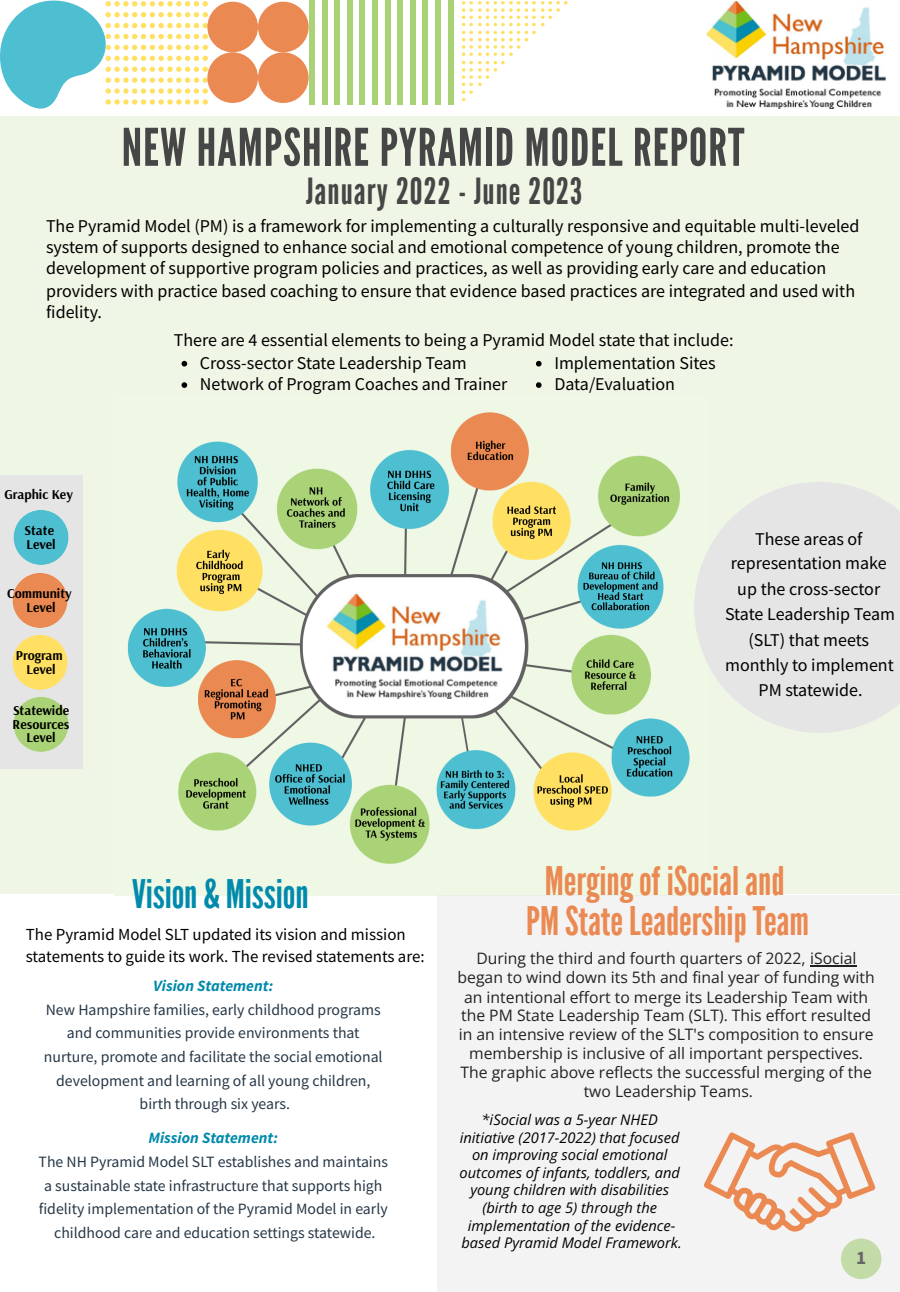
<style>
.page{position:relative;width:900px;height:1292px;background:#fff}
.page>*{position:absolute;margin:0;border:0;box-sizing:border-box;transform-origin:0 0}
.t1{font:51.75px "League Gothic";letter-spacing:.02em;color:#464646}
.t2{font:39.35px/39.4px "League Gothic";color:#eb8952;text-align:center}
.t3{font:39.35px "League Gothic";color:#008aab}
.t4{font:36px "League Gothic";letter-spacing:.03em;color:#464646}
.t5{font:700 19.1px "Source Sans Pro";color:#000}
.t6{font:18px/25.1px "Source Sans Pro";color:#000}
.t7{font:16.85px/22.5px "Source Sans Pro";color:#000}
.t8{font:15.75px/23.6px "Source Sans Pro";color:#263746;text-align:center}
.t9{font:15.75px/18.9px "Open Sans";color:#222;text-align:center}
.t10{font:italic 700 15.75px "Source Sans Pro";color:#008aab}
.t11{font:italic 14.6px/17.5px "Open Sans";color:#000;text-align:center}
.t12{font:700 13.5px/13.5px "Arsenal";color:#000;text-align:center}
</style>
<div class="page">
<div style="left:0;top:116px;width:900px;height:778px;background:#eff6e5"></div>
<img style="left:114px;top:412px;width:576px;height:483px">
<div style="left:437px;top:894px;width:463px;height:397px;background:#f3f3f3"></div>
<div style="left:448px;top:0;width:5px;height:105px;background:#a9d376"></div>
<div style="left:436px;top:0;width:5px;height:105px;background:#a9d376"></div>
<div style="left:423px;top:0;width:5px;height:105px;background:#a9d376"></div>
<div style="left:410px;top:0;width:5px;height:105px;background:#a9d376"></div>
<div style="left:398px;top:0;width:5px;height:105px;background:#a9d376"></div>
<div style="left:385px;top:0;width:5px;height:105px;background:#a9d376"></div>
<div style="left:372px;top:0;width:6px;height:105px;background:#a9d376"></div>
<div style="left:360px;top:0;width:5px;height:105px;background:#a9d376"></div>
<div style="left:347px;top:0;width:5px;height:105px;background:#a9d376"></div>
<div style="left:335px;top:0;width:5px;height:105px;background:#a9d376"></div>
<div style="left:322px;top:0;width:5px;height:105px;background:#a9d376"></div>
<div style="left:309px;top:0;width:5px;height:105px;background:#a9d376"></div>
<div style="left:0;top:475px;width:83px;height:293px;background:#e5e5e5"></div>
<hr style="left:810px;top:965px;width:47px;height:1px;background:#222">
<img style="left:707px;top:2px;width:179px;height:107px">
<div style="left:258px;top:52px;width:51px;height:51px;background:#eb8952;border-radius:50%"></div>
<div style="left:258px;top:2px;width:51px;height:50px;background:#eb8952;border-radius:50%"></div>
<div style="left:207px;top:2px;width:51px;height:50px;background:#eb8952;border-radius:50%"></div>
<div style="left:207px;top:52px;width:51px;height:51px;background:#eb8952;border-radius:50%"></div>
<svg style="left:462px;top:1px;width:106px;height:100px"></svg>
<svg style="left:0;top:1px;width:208px;height:108px"></svg>
<svg style="left:182px;top:361px;width:5px;height:5px"></svg>
<svg style="left:536px;top:361px;width:6px;height:5px"></svg>
<svg style="left:182px;top:382px;width:5px;height:6px"></svg>
<svg style="left:536px;top:382px;width:6px;height:6px"></svg>
<div style="left:14px;top:510px;width:55px;height:55px;background:#4dbfd0;border-radius:50%"></div>
<div style="left:12px;top:634px;width:56px;height:56px;background:#ffe063;border-radius:50%"></div>
<div style="left:12px;top:573px;width:56px;height:55px;background:#eb8952;border-radius:50%"></div>
<div style="left:14px;top:696px;width:55px;height:56px;background:#a9d376;border-radius:50%"></div>
<svg style="left:694px;top:482px;width:206px;height:250px;fill:#e5e5e5"></svg>
<svg style="left:704px;top:1132px;width:171px;height:99px"></svg>
<h1 class="t1" style="left:122px;top:118px;width:624px">NEW HAMPSHIRE PYRAMID MODEL REPORT</h1>
<h1 class="t4" style="left:306px;top:170px;width:278px">January 2022 - June 2023</h1>
<p class="t6" style="left:46px;top:214px;width:815px;line-height:21.6px">The Pyramid Model (PM) is a framework for implementing a culturally responsive and equitable multi-leveled system of supports designed to enhance social and emotional competence of young children, promote the development of supportive program policies and practices, as well as providing early care and education providers with practice based coaching to ensure that evidence based practices are integrated and used with fidelity.</p>
<p class="t6" style="left:174px;top:327px;width:561px">There are 4 essential elements to being a Pyramid Model state that include:</p>
<p class="t6" style="left:200px;top:350px;width:268px">Cross-sector State Leadership Team</p>
<p class="t6" style="left:554px;top:350px;width:163px">Implementation Sites</p>
<p class="t6" style="left:200px;top:371px;width:309px">Network of Program Coaches and Trainer</p>
<p class="t6" style="left:554px;top:371px;width:122px">Data/Evaluation</p>
<p class="t12" style="left:4px;top:487px;width:70px">Graphic Key</p>
<p class="t12" style="left:25px;top:523px;width:32px;text-align:left">State<br>Level</p>
<p class="t12" style="left:7px;top:586px;width:66px">Community<br>Level</p>
<p class="t12" style="left:16px;top:648px;width:49px">Program<br>Level</p>
<p class="t12" style="left:13px;top:703px;width:58px">Statewide<br>Resources<br>Level</p>
<p class="t6" style="left:725px;top:526px;width:171px;text-align:center">These areas of representation make up the cross-sector<br>State Leadership Team (SLT) that meets monthly to implement<br>PM statewide.</p>
<h1 class="t3" style="left:132px;top:871px;width:178px">Vision &amp; Mission</h1>
<p class="t7" style="left:26px;top:922px;width:400px">The Pyramid Model SLT updated its vision and mission statements to guide its work. The revised statements are:</p>
<p class="t10" style="left:153px;top:975px;width:122px">Vision Statement:</p>
<p class="t8" style="left:44px;top:997px;width:340px">New Hampshire families, early childhood programs and communities provide environments that nurture, promote and facilitate the social emotional development and learning of all young children, birth through six years.</p>
<h1 class="t10" style="left:148px;top:1128px;width:131px">Mission Statement:</h1>
<p class="t8" style="left:39px;top:1149px;width:351px">The NH Pyramid Model SLT establishes and maintains a sustainable state infrastructure that supports high fidelity implementation of the Pyramid Model in early childhood care and education settings statewide.</p>
<h1 class="t2" style="left:526px;top:862px;width:284px">Merging of iSocial and<br>PM State Leadership Team</h1>
<p class="t9" style="left:458px;top:948px;width:419px">During the third and fourth quarters of 2022, iSocial began to wind down its 5th and final year of funding with an intentional effort to merge its Leadership Team with the PM State Leadership Team (SLT). This effort resulted in an intensive review of the SLT's composition to ensure membership is inclusive of all important perspectives.<br>The graphic above reflects the successful merging of the two Leadership Teams.</p>
<p class="t11" style="left:460px;top:1110px;width:224px">*iSocial was a 5-year NHED initiative (2017-2022) that focused on improving social emotional outcomes of infants, toddlers, and young children with disabilities (birth to age 5) through the implementation of the evidence&shy;based Pyramid Model Framework.</p>
<p class="t5" style="left:856px;top:1245px;width:12px">1</p>
</div>
